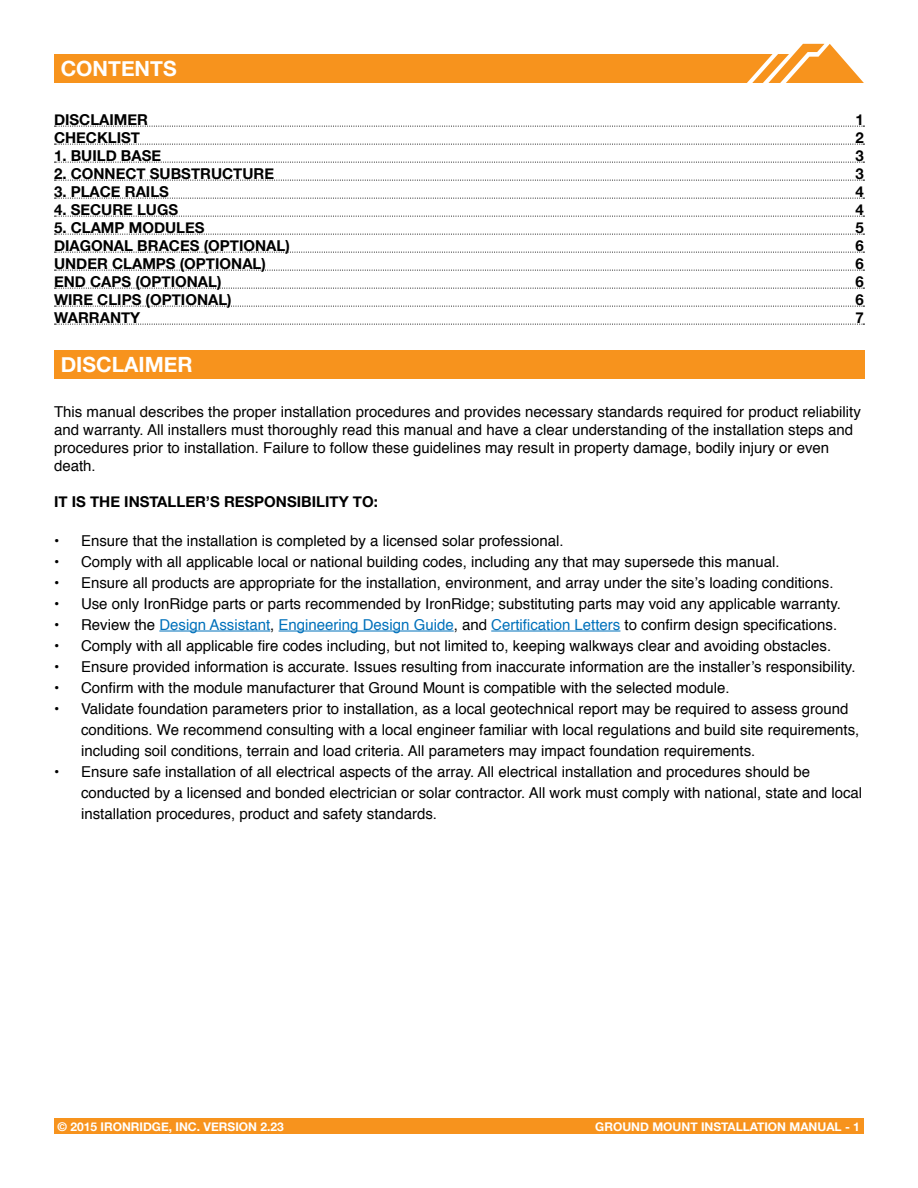
<style>
.page{position:relative;width:918px;height:1188px;background:#fff}
.page>*{position:absolute;margin:0;border:0;box-sizing:border-box;transform-origin:0 0}
.t1{font:700 21px "Helvetica Neue";color:#fff}
.t2{font:15px/21px "Helvetica";color:#000}
.t3{font:700 15px "Helvetica Neue";color:#000}
.t4{font:15px "Helvetica";color:#0071bb}
.t5{font:700 12px "Helvetica Neue";color:#fff}
.s1{color:#000}
</style>
<div class="page">
<svg style="left:54px;top:44px;width:810px;height:39px"></svg>
<div style="left:473px;top:1118px;width:391px;height:16px;background:#f7931d"></div>
<div style="left:54px;top:1118px;width:441px;height:16px;background:#f7931d"></div>
<svg style="left:55px;top:126px;width:809px;height:1px"></svg>
<svg style="left:55px;top:144px;width:809px;height:1px"></svg>
<svg style="left:55px;top:162px;width:809px;height:1px"></svg>
<svg style="left:55px;top:180px;width:809px;height:1px"></svg>
<svg style="left:55px;top:198px;width:809px;height:1px"></svg>
<svg style="left:55px;top:216px;width:809px;height:1px"></svg>
<svg style="left:55px;top:234px;width:809px;height:1px"></svg>
<svg style="left:55px;top:252px;width:809px;height:1px"></svg>
<svg style="left:55px;top:270px;width:809px;height:1px"></svg>
<svg style="left:55px;top:288px;width:809px;height:1px"></svg>
<svg style="left:55px;top:306px;width:809px;height:1px"></svg>
<svg style="left:55px;top:324px;width:809px;height:1px"></svg>
<div style="left:54px;top:350px;width:810px;height:29px;background:#f7931d"></div>
<hr style="left:159px;top:631px;width:111px;height:1px;background:#0071bb">
<hr style="left:279px;top:631px;width:175px;height:1px;background:#0071bb">
<hr style="left:491px;top:631px;width:129px;height:1px;background:#0071bb">
<h1 class="t1" style="left:61px;top:61px;width:117px">CONTENTS</h1>
<p class="t3" style="left:54px;top:114px;width:96px">DISCLAIMER</p>
<p class="t3" style="left:856px;top:114px;width:10px">1</p>
<p class="t3" style="left:54px;top:132px;width:88px">CHECKLIST</p>
<p class="t3" style="left:856px;top:132px;width:10px">2</p>
<p class="t3" style="left:54px;top:150px;width:109px">1. BUILD BASE</p>
<p class="t3" style="left:856px;top:150px;width:10px">3</p>
<p class="t3" style="left:54px;top:168px;width:222px">2. CONNECT SUBSTRUCTURE</p>
<p class="t3" style="left:856px;top:168px;width:10px">3</p>
<p class="t3" style="left:54px;top:186px;width:117px">3. PLACE RAILS</p>
<p class="t3" style="left:856px;top:186px;width:10px">4</p>
<p class="t3" style="left:54px;top:204px;width:126px">4. SECURE LUGS</p>
<p class="t3" style="left:856px;top:204px;width:10px">4</p>
<p class="t3" style="left:54px;top:222px;width:152px">5. CLAMP MODULES</p>
<p class="t3" style="left:856px;top:222px;width:10px">5</p>
<p class="t3" style="left:54px;top:240px;width:237px">DIAGONAL BRACES (OPTIONAL)</p>
<p class="t3" style="left:856px;top:240px;width:10px">6</p>
<p class="t3" style="left:54px;top:258px;width:213px">UNDER CLAMPS (OPTIONAL)</p>
<p class="t3" style="left:856px;top:258px;width:10px">6</p>
<p class="t3" style="left:54px;top:276px;width:169px">END CAPS (OPTIONAL)</p>
<p class="t3" style="left:856px;top:276px;width:10px">6</p>
<p class="t3" style="left:54px;top:294px;width:179px">WIRE CLIPS (OPTIONAL)</p>
<p class="t3" style="left:856px;top:294px;width:10px">6</p>
<p class="t3" style="left:54px;top:312px;width:88px">WARRANTY</p>
<p class="t3" style="left:856px;top:312px;width:10px">7</p>
<h1 class="t1" style="left:61px;top:356px;width:133px">DISCLAIMER</h1>
<p class="t2" style="left:54px;top:404px;width:808px;line-height:18px">This manual describes the proper installation procedures and provides necessary standards required for product reliability and warranty. All installers must thoroughly read this manual and have a clear understanding of the installation steps and procedures prior to installation. Failure to follow these guidelines may result in property damage, bodily injury or even death.</p>
<p class="t3" style="left:54px;top:496px;width:325px">IT IS THE INSTALLER’S RESPONSIBILITY TO:</p>
<p class="t2" style="left:54px;top:532px;width:511px">• Ensure that the installation is completed by a licensed solar professional.</p>
<p class="t2" style="left:54px;top:553px;width:727px">• Comply with all applicable local or national building codes, including any that may supersede this manual.</p>
<p class="t2" style="left:54px;top:574px;width:781px">• Ensure all products are appropriate for the installation, environment, and array under the site’s loading conditions.</p>
<p class="t2" style="left:54px;top:595px;width:789px">• Use only IronRidge parts or parts recommended by IronRidge; substituting parts may void any applicable warranty.</p>
<p class="t4" style="left:54px;top:619px;width:785px"><span class="s1">• Review the</span> Design Assistant<span class="s1">,</span> Engineering Design Guide<span class="s1">, and</span> Certification Letters <span class="s1">to confirm design specifications.</span></p>
<p class="t2" style="left:54px;top:637px;width:779px">• Comply with all applicable fire codes including, but not limited to, keeping walkways clear and avoiding obstacles.</p>
<p class="t2" style="left:54px;top:658px;width:803px">• Ensure provided information is accurate. Issues resulting from inaccurate information are the installer’s responsibility.</p>
<p class="t2" style="left:54px;top:679px;width:677px">• Confirm with the module manufacturer that Ground Mount is compatible with the selected module.</p>
<p class="t2" style="left:81px;top:700px;width:780px;text-indent:-27px">• Validate foundation parameters prior to installation, as a local geotechnical report may be required to assess ground conditions. We recommend consulting with a local engineer familiar with local regulations and build site requirements, including soil conditions, terrain and load criteria. All parameters may impact foundation requirements.</p>
<p class="t2" style="left:81px;top:763px;width:783px;text-indent:-27px">• Ensure safe installation of all electrical aspects of the array. All electrical installation and procedures should be conducted by a licensed and bonded electrician or solar contractor. All work must comply with national, state and local installation procedures, product and safety standards.</p>
<p class="t5" style="left:58px;top:1122px;width:228px">© 2015 IRONRIDGE, INC. VERSION 2.23</p>
<p class="t5" style="left:595px;top:1122px;width:266px">GROUND MOUNT INSTALLATION MANUAL - 1</p>
</div>
